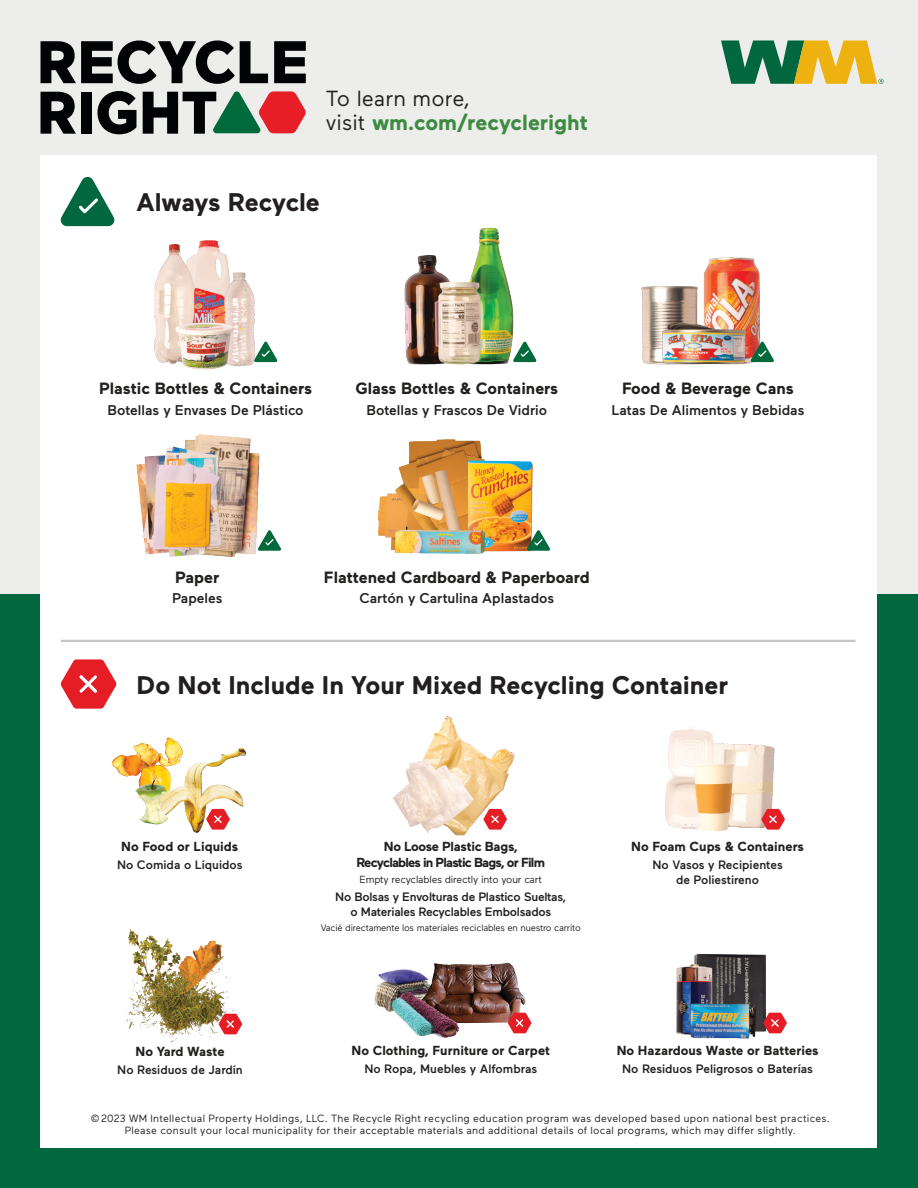
<style>
.page{position:relative;width:918px;height:1188px;background:#fff}
.page>*{position:absolute;margin:0;border:0;box-sizing:border-box;transform-origin:0 0}
.H1_BLACK{font:700 25.5px "Maax";letter-spacing:-.005em;color:#231f20}
.t1{font:700 21.9px/23.4px "Maax";letter-spacing:-.005em;color:#3d8b41}
.t2{font:700 16.35px "Maax";color:#212220}
.t3{font:500 14.1px "Maax";color:#212220}
.t4{font:700 13.2px "Maax";letter-spacing:-.005em;color:#212220}
.t5{font:700 13.2px/15.9px "Maax";letter-spacing:-.06em;color:#212220;text-align:center}
.t6{font:500 12.15px/14.7px "Maax";letter-spacing:-.01em;color:#212220;text-align:center}
.c_r_bottom_informati{font:10.5px/12px "Maax";letter-spacing:.025em;color:#231f20;text-align:center}
.t7{font:10.35px "Maax";letter-spacing:-.02em;color:#212220}
.t8{font:9.45px "Maax";letter-spacing:-.02em;color:#212220}
.s1{font-weight:400;color:#212220}
</style>
<div class="page">
<div style="left:0;top:0;width:918px;height:594px;background:#edeeeb"></div>
<div style="left:0;top:594px;width:918px;height:594px;background:#00673e"></div>
<div style="left:40px;top:155px;width:838px;height:993px;background:#fff"></div>
<svg style="left:41px;top:40px;width:227px;height:44px"></svg>
<svg style="left:274px;top:41px;width:32px;height:42px"></svg>
<svg style="left:41px;top:92px;width:35px;height:42px"></svg>
<div style="left:81px;top:92px;width:11px;height:42px;background:#020304"></div>
<svg style="left:97px;top:91px;width:39px;height:43px"></svg>
<svg style="left:143px;top:91px;width:163px;height:43px"></svg>
<svg style="left:721px;top:40px;width:162px;height:44px"></svg>
<svg style="left:60px;top:177px;width:55px;height:49px"></svg>
<svg style="left:61px;top:659px;width:56px;height:50px"></svg>
<hr style="left:61px;top:640px;width:795px;height:2px;background:#c7c6c6">
<img style="left:378px;top:439px;width:155px;height:115px">
<img style="left:641px;top:257px;width:131px;height:108px">
<svg style="left:527px;top:530px;width:23px;height:21px"></svg>
<svg style="left:263px;top:530px;width:18px;height:21px"></svg>
<svg style="left:750px;top:341px;width:24px;height:21px"></svg>
<svg style="left:517px;top:341px;width:20px;height:21px"></svg>
<svg style="left:261px;top:341px;width:17px;height:21px"></svg>
<img style="left:136px;top:434px;width:127px;height:123px">
<img style="left:404px;top:227px;width:113px;height:138px">
<img style="left:154px;top:240px;width:107px;height:130px">
<img style="left:374px;top:969px;width:46px;height:44px">
<img style="left:420px;top:963px;width:106px;height:61px">
<img style="left:391px;top:991px;width:17px;height:28px">
<img style="left:125px;top:929px;width:112px;height:114px">
<svg style="left:219px;top:1014px;width:23px;height:20px"></svg>
<svg style="left:508px;top:1013px;width:23px;height:20px"></svg>
<img style="left:676px;top:954px;width:94px;height:85px">
<img style="left:111px;top:737px;width:136px;height:96px">
<img style="left:393px;top:716px;width:122px;height:120px">
<svg style="left:206px;top:809px;width:24px;height:21px"></svg>
<img style="left:665px;top:726px;width:113px;height:105px">
<svg style="left:761px;top:809px;width:24px;height:21px"></svg>
<svg style="left:763px;top:1013px;width:24px;height:20px"></svg>
<h2 class="t1" style="left:326px;top:86px;width:264px"><span class="s1">To learn more,<br>visit</span> wm.com/recycleright</h2>
<p class="H1_BLACK" style="left:137px;top:185px;width:185px">Always Recycle</p>
<p class="t2" style="left:99px;top:378px;width:214px">Plastic Bottles &amp; Containers</p>
<p class="t3" style="left:107px;top:401px;width:198px">Botellas y Envases De Plástico</p>
<p class="t2" style="left:355px;top:378px;width:204px">Glass Bottles &amp; Containers</p>
<p class="t3" style="left:366px;top:401px;width:182px">Botellas y Frascos De Vidrio</p>
<p class="t2" style="left:622px;top:378px;width:173px">Food &amp; Beverage Cans</p>
<p class="t3" style="left:611px;top:401px;width:194px">Latas De Alimentos y Bebidas</p>
<p class="t2" style="left:175px;top:567px;width:46px">Paper</p>
<p class="t3" style="left:172px;top:589px;width:52px">Papeles</p>
<p class="t2" style="left:324px;top:567px;width:267px">Flattened Cardboard &amp; Paperboard</p>
<p class="t3" style="left:360px;top:589px;width:196px">Cartón y Cartulina Aplastados</p>
<p class="H1_BLACK" style="left:137px;top:668px;width:593px">Do Not Include In Your Mixed Recycling Container</p>
<p class="t4" style="left:121px;top:838px;width:119px">No Food or Liquids</p>
<p class="t6" style="left:117px;top:857px;width:127px">No Comida o Líquidos</p>
<p class="t4" style="left:136px;top:1043px;width:91px">No Yard Waste</p>
<p class="t6" style="left:117px;top:1062px;width:127px">No Residuos de Jardín</p>
<p class="t5" style="left:357px;top:838px;width:190px">No Loose Plastic Bags,<br>Recyclables in Plastic Bags, or Film</p>
<p class="t7" style="left:360px;top:873px;width:184px">Empty recyclables directly into your cart</p>
<p class="t6" style="left:335px;top:889px;width:233px">No Bolsas y Envolturas de Plastico Sueltas, o Materiales Recyclables Embolsados</p>
<p class="t8" style="left:321px;top:922px;width:262px">Vacié directamente los materiales reciclables en nuestro carrito</p>
<p class="t4" style="left:631px;top:838px;width:174px">No Foam Cups &amp; Containers</p>
<p class="t6" style="left:652px;top:857px;width:132px">No Vasos y Recipientes de Poliestireno</p>
<p class="t4" style="left:352px;top:1042px;width:200px">No Clothing, Furniture or Carpet</p>
<p class="t6" style="left:364px;top:1061px;width:174px">No Ropa, Muebles y Alfombras</p>
<p class="t4" style="left:617px;top:1042px;width:203px">No Hazardous Waste or Batteries</p>
<p class="t6" style="left:622px;top:1061px;width:192px">No Residuos Peligrosos o Baterías</p>
<p class="c_r_bottom_informati" style="left:91px;top:1112px;width:741px">© 2023 WM Intellectual Property Holdings, LLC. The Recycle Right recycling education program was developed based upon national best practices.<br>Please consult your local municipality for their acceptable materials and additional details of local programs, which may differ slightly.</p>
</div>
